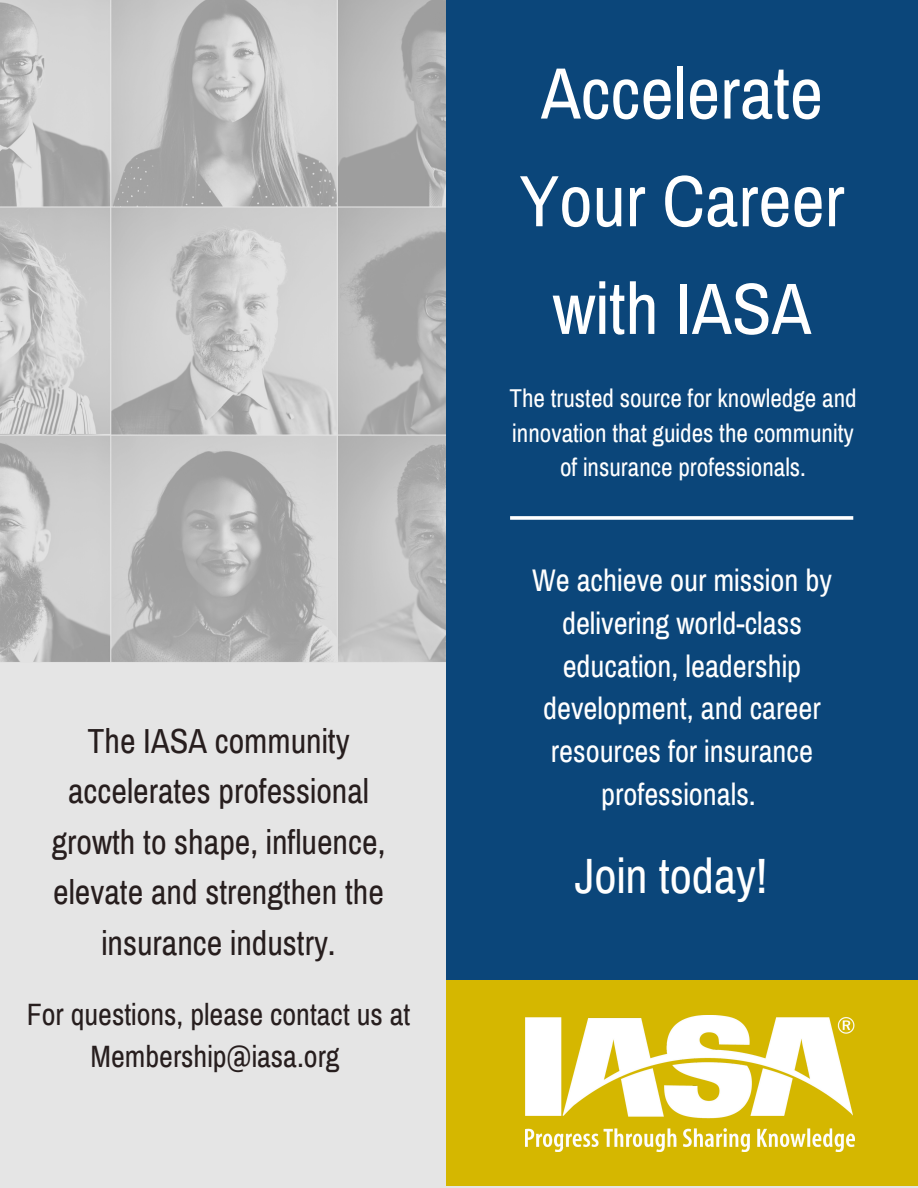
<style>
.page{position:relative;width:918px;height:1188px;background:#e5e5e5}
.page>*{position:absolute;margin:0;border:0;box-sizing:border-box;transform-origin:0 0}
.t1{font:72.75px/107.7px "Archivo Narrow";color:#fff;text-align:center}
.t2{font:48.45px "Archivo Narrow";color:#fff}
.t3{font:34.05px/50.7px "Archivo Narrow";color:#271e1e;text-align:center}
.t4{font:30.6px/42.8px "Archivo Narrow";color:#fff;text-align:center}
.t5{font:30.15px/41.7px "Archivo Narrow";color:#271e1e;text-align:center}
.t6{font:25.2px/35px "Archivo Narrow";color:#fff;text-align:center}
</style>
<div class="page">
<div style="left:446px;top:0;width:472px;height:997px;background:#0b467a"></div>
<div style="left:446px;top:980px;width:472px;height:206px;background:#d5b700"></div>
<img style="left:0;top:0;width:445px;height:662px">
<svg style="left:510px;top:516px;width:343px;height:4px"></svg>
<img style="left:526px;top:1016px;width:328px;height:136px">
<p class="t3" style="left:52px;top:716px;width:335px">The IASA community accelerates professional growth to shape, influence, elevate and strengthen the insurance industry.</p>
<p class="t5" style="left:27px;top:994px;width:385px">For questions, please contact us at<br>Membership@iasa.org</p>
<p class="t1" style="left:519px;top:40px;width:327px">Accelerate<br>Your Career with IASA</p>
<p class="t6" style="left:509px;top:381px;width:349px">The trusted source for knowledge and innovation that guides the community of insurance professionals.</p>
<p class="t4" style="left:532px;top:560px;width:301px">We achieve our mission by delivering world-class education, leadership development, and career resources for insurance professionals.</p>
<p class="t2" style="left:575px;top:850px;width:194px">Join today!</p>
</div>
